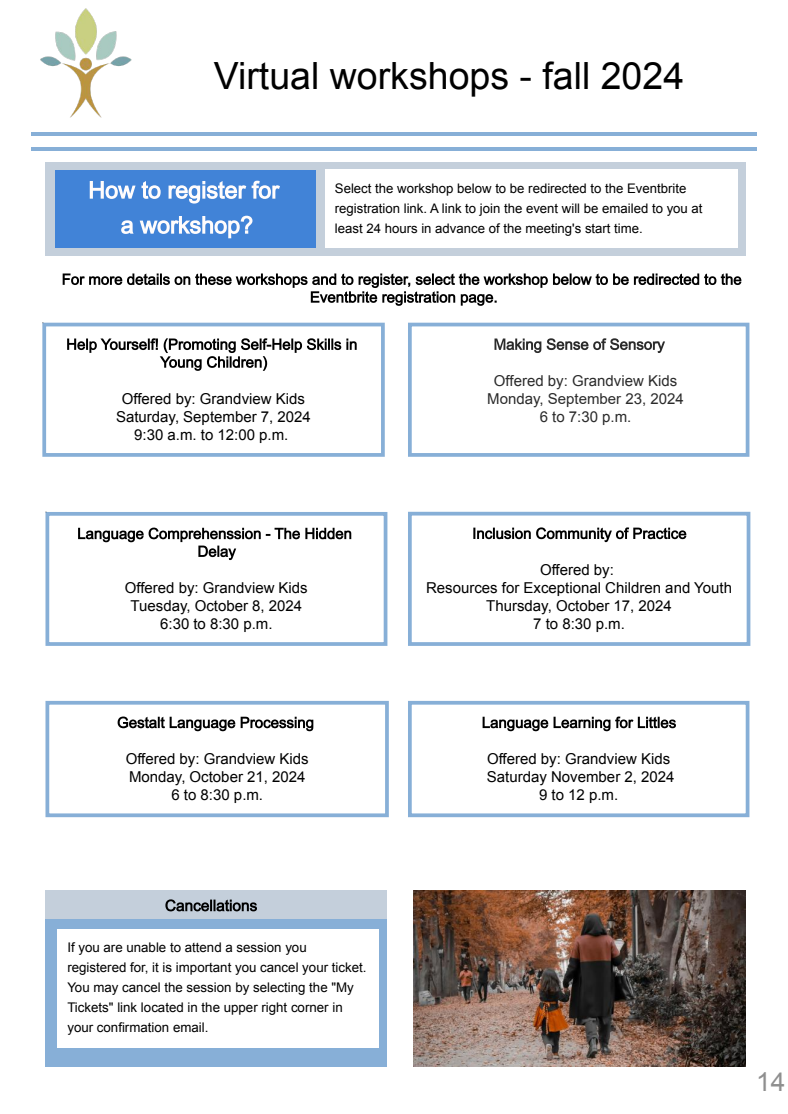
<style>
.page{position:relative;width:788px;height:1114px;background:#fff}
.page>*{position:absolute;margin:0;border:0;box-sizing:border-box;transform-origin:0 0}
.t1{font:37.5px "Arial";color:#000}
.t2{font:26.25px "Arial";color:#8f8f8f}
.t3{font:15px/17.8px "Arial";color:#000;text-align:center}
.t4{font:15px/18.2px "Arial";color:#2b2b2b;text-align:center}
.t5{font:13.25px/20px "Arial";color:#000}
.t6{font:13.12px/19.8px "Arial";color:#000}
</style>
<div class="page">
<img style="left:40px;top:8px;width:92px;height:110px">
<div style="left:45px;top:162px;width:701px;height:94px;background:#c4cfdb"></div>
<div style="left:55px;top:170px;width:261px;height:77px;background:#4183d7"></div>
<div style="left:325px;top:170px;width:413px;height:78px;background:#fff"></div>
<svg style="left:90px;top:181px;width:190px;height:23px"></svg>
<svg style="left:121px;top:216px;width:131px;height:22px"></svg>
<hr style="left:31px;top:132px;width:68px;height:3px;background:#87afd7">
<hr style="left:31px;top:148px;width:68px;height:3px;background:#87afd7">
<hr style="left:87px;top:132px;width:68px;height:3px;background:#87afd7">
<hr style="left:87px;top:148px;width:68px;height:3px;background:#87afd7">
<hr style="left:143px;top:132px;width:68px;height:3px;background:#87afd7">
<hr style="left:143px;top:148px;width:68px;height:3px;background:#87afd7">
<hr style="left:200px;top:132px;width:67px;height:3px;background:#87afd7">
<hr style="left:200px;top:148px;width:67px;height:3px;background:#87afd7">
<hr style="left:256px;top:132px;width:67px;height:3px;background:#87afd7">
<hr style="left:256px;top:148px;width:67px;height:3px;background:#87afd7">
<hr style="left:312px;top:132px;width:68px;height:3px;background:#87afd7">
<hr style="left:312px;top:148px;width:68px;height:3px;background:#87afd7">
<hr style="left:368px;top:132px;width:68px;height:3px;background:#87afd7">
<hr style="left:368px;top:148px;width:68px;height:3px;background:#87afd7">
<hr style="left:425px;top:132px;width:67px;height:3px;background:#87afd7">
<hr style="left:425px;top:148px;width:67px;height:3px;background:#87afd7">
<hr style="left:481px;top:132px;width:67px;height:3px;background:#87afd7">
<hr style="left:481px;top:148px;width:67px;height:3px;background:#87afd7">
<hr style="left:537px;top:132px;width:68px;height:3px;background:#87afd7">
<hr style="left:537px;top:148px;width:68px;height:3px;background:#87afd7">
<hr style="left:593px;top:132px;width:68px;height:3px;background:#87afd7">
<hr style="left:593px;top:148px;width:68px;height:3px;background:#87afd7">
<hr style="left:650px;top:132px;width:67px;height:3px;background:#87afd7">
<hr style="left:650px;top:148px;width:67px;height:3px;background:#87afd7">
<hr style="left:706px;top:132px;width:50px;height:3px;background:#87afd7">
<hr style="left:706px;top:148px;width:50px;height:3px;background:#87afd7">
<svg style="left:63px;top:273px;width:678px;height:33px"></svg>
<div style="left:45px;top:919px;width:342px;height:147px;background:#87afd7"></div>
<div style="left:45px;top:890px;width:342px;height:29px;background:#c4cfdb"></div>
<div style="left:58px;top:928px;width:321px;height:119px;background:#fff"></div>
<svg style="left:165px;top:899px;width:92px;height:12px"></svg>
<div style="left:45px;top:701px;width:344px;height:116px;border:4px solid #87afd7"></div>
<svg style="left:118px;top:716px;width:195px;height:15px"></svg>
<div style="left:408px;top:323px;width:341px;height:134px;border:4px solid #87afd7"></div>
<svg style="left:494px;top:338px;width:171px;height:15px"></svg>
<div style="left:42px;top:323px;width:343px;height:134px;border:4px solid #87afd7"></div>
<svg style="left:67px;top:338px;width:289px;height:33px"></svg>
<div style="left:45px;top:512px;width:342px;height:134px;border:4px solid #87afd7"></div>
<svg style="left:78px;top:527px;width:273px;height:33px"></svg>
<div style="left:408px;top:512px;width:342px;height:134px;border:4px solid #87afd7"></div>
<svg style="left:473px;top:527px;width:57px;height:12px"></svg>
<svg style="left:536px;top:527px;width:150px;height:15px"></svg>
<img style="left:413px;top:890px;width:332px;height:176px">
<div style="left:408px;top:701px;width:341px;height:116px;border:4px solid #87afd7"></div>
<svg style="left:482px;top:716px;width:194px;height:15px"></svg>
<h2 class="t1" style="left:214px;top:55px;width:472px">Virtual workshops - fall 2024</h2>
<p class="t6" style="left:335px;top:179px;width:369px">Select the workshop below to be redirected to the Eventbrite registration link. A link to join the event will be emailed to you at least 24 hours in advance of the meeting's start time.</p>
<p class="t3" style="left:116px;top:390px;width:196px">Offered by: Grandview Kids<br>Saturday, September 7, 2024<br>9:30 a.m. to 12:00 p.m.</p>
<p class="t3" style="left:125px;top:579px;width:184px">Offered by: Grandview Kids<br>Tuesday, October 8, 2024<br>6:30 to 8:30 p.m.</p>
<p class="t4" style="left:487px;top:371px;width:198px">Offered by: Grandview Kids<br>Monday, September 23, 2024<br>6 to 7:30 p.m.</p>
<p class="t3" style="left:426px;top:560px;width:307px;line-height:18.1px">Offered by:<br>Resources for Exceptional Children and Youth<br>Thursday, October 17, 2024<br>7 to 8:30 p.m.</p>
<p class="t3" style="left:126px;top:749px;width:184px;line-height:18.2px">Offered by: Grandview Kids<br>Monday, October 21, 2024<br>6 to 8:30 p.m.</p>
<p class="t3" style="left:487px;top:749px;width:189px;line-height:18.2px">Offered by: Grandview Kids<br>Saturday November 2, 2024<br>9 to 12 p.m.</p>
<p class="t5" style="left:67px;top:937px;width:301px">If you are unable to attend a session you registered for, it is important you cancel your ticket.<br>You may cancel the session by selecting the "My Tickets" link located in the upper right corner in your confirmation email.</p>
<h2 class="t2" style="left:756px;top:1067px;width:31px">14</h2>
</div>
